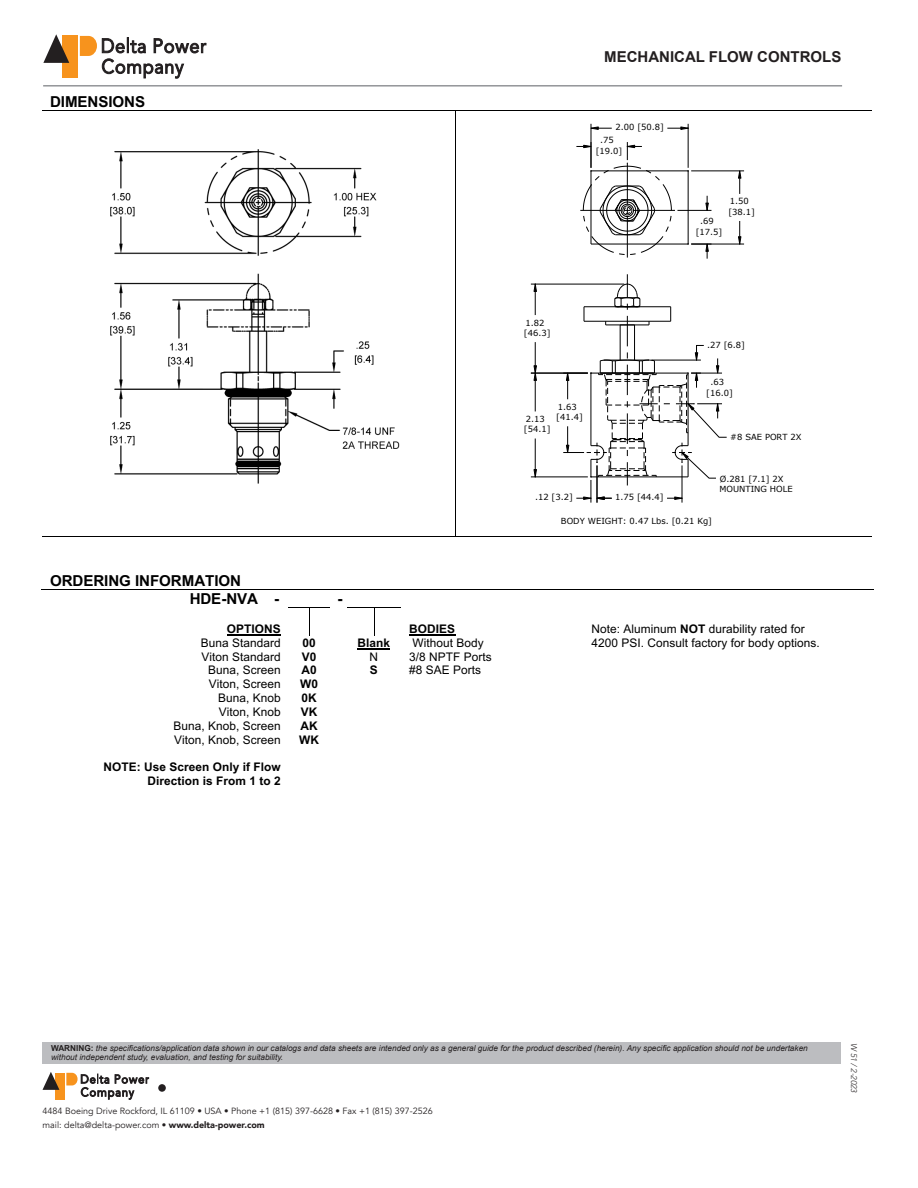
<style>
.page{position:relative;width:918px;height:1188px;background:#fff}
.page>*{position:absolute;margin:0;border:0;box-sizing:border-box;transform-origin:0 0}
.t1{font:700 15.15px/18px "Arial";letter-spacing:-.005em;color:#000}
.t2{font:700 15px "Arial";color:#231f20}
.t3{font:11.85px "Arial";letter-spacing:.005em;color:#000}
.t4{font:700 11.85px/13.6px "Arial";letter-spacing:.005em;color:#000;text-align:right}
.t5{font:9px/13.5px "Avenir";color:#231f20}
.t6{font:8.4px/10.4px "Verdana";color:#000}
.t7{font:italic 8.25px/9.9px "Arial";color:#231f20}
.t8{font:italic 300 8.25px "Avenir LT Std";color:#231f20}
.s1{font-weight:700}
.s2{font-weight:700;font-style:normal}
.s3{font-weight:900}
</style>
<div class="page">
<div style="left:43px;top:1043px;width:798px;height:21px;background:#bcbdc0"></div>
<div style="left:158px;top:1084px;width:8px;height:8px;background:#231f20;border-radius:50%"></div>
<div style="left:55px;top:1073px;width:10px;height:26px;background:#f7931d"></div>
<svg style="left:43px;top:1072px;width:16px;height:18px"></svg>
<svg style="left:66px;top:1073px;width:84px;height:27px"></svg>
<div style="left:63px;top:36px;width:15px;height:42px;background:#f7931d"></div>
<svg style="left:43px;top:34px;width:26px;height:29px"></svg>
<svg style="left:80px;top:36px;width:127px;height:43px"></svg>
<hr style="left:43px;top:85px;width:799px;height:2px;background:#939598">
<hr style="left:42px;top:110px;width:413px;height:1px;background:#000">
<hr style="left:455px;top:110px;width:417px;height:1px;background:#000">
<hr style="left:455px;top:111px;width:1px;height:425px;background:#000">
<hr style="left:42px;top:536px;width:413px;height:1px;background:#000">
<hr style="left:455px;top:536px;width:417px;height:1px;background:#000">
<hr style="left:42px;top:589px;width:224px;height:1px;background:#000">
<svg style="left:266px;top:589px;width:24px;height:1px"></svg>
<hr style="left:290px;top:589px;width:39px;height:1px;background:#000">
<svg style="left:329px;top:589px;width:19px;height:1px"></svg>
<hr style="left:348px;top:589px;width:53px;height:1px;background:#000">
<hr style="left:402px;top:589px;width:470px;height:1px;background:#000">
<hr style="left:227px;top:634px;width:54px;height:1px;background:#000">
<hr style="left:409px;top:634px;width:46px;height:1px;background:#000">
<svg style="left:289px;top:607px;width:40px;height:29px"></svg>
<svg style="left:347px;top:607px;width:54px;height:29px"></svg>
<hr style="left:358px;top:648px;width:32px;height:1px;background:#000">
<hr style="left:634px;top:325px;width:1px;height:35px;background:#000">
<hr style="left:620px;top:325px;width:1px;height:35px;background:#000">
<hr style="left:584px;top:307px;width:87px;height:1px;background:#000">
<hr style="left:584px;top:321px;width:87px;height:1px;background:#000">
<hr style="left:606px;top:325px;width:43px;height:1px;background:#000">
<svg style="left:584px;top:307px;width:1px;height:14px"></svg>
<svg style="left:670px;top:307px;width:1px;height:14px"></svg>
<hr style="left:627px;top:216px;width:1px;height:42px;background:#000">
<hr style="left:591px;top:124px;width:1px;height:44px;background:#000">
<hr style="left:688px;top:124px;width:1px;height:44px;background:#000">
<svg style="left:591px;top:127px;width:21px;height:2px"></svg>
<svg style="left:667px;top:127px;width:22px;height:2px"></svg>
<hr style="left:677px;top:210px;width:34px;height:1px;background:#000">
<svg style="left:706px;top:196px;width:2px;height:15px"></svg>
<hr style="left:691px;top:171px;width:53px;height:1px;background:#000">
<hr style="left:691px;top:244px;width:53px;height:1px;background:#000">
<svg style="left:738px;top:171px;width:3px;height:23px"></svg>
<svg style="left:688px;top:244px;width:23px;height:15px"></svg>
<svg style="left:738px;top:221px;width:3px;height:24px"></svg>
<hr style="left:531px;top:477px;width:57px;height:1px;background:#000">
<hr style="left:535px;top:380px;width:1px;height:31px;background:#000">
<hr style="left:535px;top:439px;width:1px;height:31px;background:#000">
<svg style="left:534px;top:470px;width:2px;height:8px"></svg>
<hr style="left:531px;top:373px;width:57px;height:1px;background:#000">
<hr style="left:531px;top:284px;width:93px;height:1px;background:#000">
<svg style="left:534px;top:342px;width:2px;height:38px"></svg>
<svg style="left:534px;top:284px;width:2px;height:31px"></svg>
<hr style="left:591px;top:244px;width:97px;height:1px;background:#000">
<hr style="left:591px;top:171px;width:97px;height:1px;background:#000">
<hr style="left:688px;top:171px;width:1px;height:73px;background:#000">
<hr style="left:627px;top:316px;width:1px;height:30px;background:#000">
<svg style="left:615px;top:274px;width:26px;height:36px"></svg>
<svg style="left:563px;top:345px;width:164px;height:158px"></svg>
<svg style="left:576px;top:142px;width:99px;height:113px"></svg>
<img style="left:110px;top:150px;width:289px;height:333px">
<p class="t1" style="left:50px;top:93px;width:97px">DIMENSIONS</p>
<p class="t1" style="left:190px;top:572px;width:91px;text-indent:-140px">ORDERING INFORMATION<br>HDE-NVA -</p>
<p class="t1" style="left:337px;top:590px;width:7px">-</p>
<p class="t2" style="left:604px;top:47px;width:239px">MECHANICAL FLOW CONTROLS</p>
<p class="t6" style="left:615px;top:122px;width:50px">2.00 [50.8]</p>
<p class="t6" style="left:596px;top:135px;width:28px;text-align:center">.75 [19.0]</p>
<p class="t6" style="left:524px;top:317px;width:28px">1.82 [46.3]</p>
<p class="t6" style="left:556px;top:402px;width:28px">1.63 [41.4]</p>
<p class="t6" style="left:524px;top:414px;width:28px">2.13 [54.1]</p>
<p class="t6" style="left:535px;top:492px;width:39px">.12 [3.2]</p>
<p class="t6" style="left:615px;top:492px;width:50px">1.75 [44.4]</p>
<p class="t6" style="left:728px;top:196px;width:28px">1.50 [38.1]</p>
<p class="t6" style="left:696px;top:216px;width:28px;text-align:center">.69 [17.5]</p>
<p class="t6" style="left:707px;top:339px;width:39px">.27 [6.8]</p>
<p class="t6" style="left:706px;top:377px;width:28px;text-align:center">.63 [16.0]</p>
<p class="t6" style="left:730px;top:432px;width:73px">#8 SAE PORT 2X</p>
<p class="t6" style="left:720px;top:473px;width:75px">Ø.281 [7.1] 2X<br>MOUNTING HOLE</p>
<p class="t6" style="left:561px;top:516px;width:153px">BODY WEIGHT: 0.47 Lbs. [0.21 Kg]</p>
<p class="t4" style="left:227px;top:622px;width:55px">OPTIONS</p>
<p class="t4" style="left:409px;top:622px;width:47px">BODIES</p>
<p class="t3" style="left:592px;top:621px;width:215px">Note: Aluminum <span class="s1">NOT</span> durability rated for</p>
<p class="t3" style="left:201px;top:635px;width:82px">Buna Standard</p>
<p class="t4" style="left:303px;top:636px;width:15px">00</p>
<p class="t4" style="left:358px;top:636px;width:34px">Blank</p>
<p class="t3" style="left:412px;top:635px;width:73px">Without Body</p>
<p class="t3" style="left:592px;top:635px;width:230px">4200 PSI. Consult factory for body options.</p>
<p class="t3" style="left:201px;top:648px;width:81px">Viton Standard</p>
<p class="t4" style="left:302px;top:650px;width:16px">V0</p>
<p class="t3" style="left:370px;top:648px;width:10px">N</p>
<p class="t3" style="left:409px;top:648px;width:84px">3/8 NPTF Ports</p>
<p class="t3" style="left:208px;top:662px;width:74px">Buna, Screen</p>
<p class="t4" style="left:302px;top:664px;width:17px">A0</p>
<p class="t4" style="left:370px;top:664px;width:9px">S</p>
<p class="t3" style="left:409px;top:662px;width:73px">#8 SAE Ports</p>
<p class="t3" style="left:209px;top:676px;width:73px">Viton, Screen</p>
<p class="t4" style="left:300px;top:678px;width:19px">W0</p>
<p class="t3" style="left:218px;top:690px;width:64px">Buna, Knob</p>
<p class="t4" style="left:302px;top:691px;width:17px">0K</p>
<p class="t3" style="left:219px;top:703px;width:63px">Viton, Knob</p>
<p class="t4" style="left:301px;top:705px;width:18px">VK</p>
<p class="t3" style="left:173px;top:718px;width:109px">Buna, Knob, Screen</p>
<p class="t4" style="left:301px;top:719px;width:19px">AK</p>
<p class="t3" style="left:174px;top:731px;width:108px">Viton, Knob, Screen</p>
<p class="t4" style="left:299px;top:733px;width:21px">WK</p>
<p class="t4" style="left:103px;top:760px;width:179px">NOTE: Use Screen Only if Flow<br>Direction is From 1 to 2</p>
<p class="t7" style="left:51px;top:1043px;width:758px"><span class="s2">WARNING:</span> the specifications/application data shown in our catalogs and data sheets are intended only as a general guide for the product described (herein). Any specific application should not be undertaken without independent study, evaluation, and testing for suitability.</p>
<p class="t8" style="left:859px;top:1043px;width:52px;rotate:90deg">W 51 / 2-2023</p>
<p class="t3" style="left:50px;top:1042px;width:811px"><span class="s1">WARNING:</span> The specifications/application data shown in our catalogs and data sheets are intended only as a general guide for the product described</p>
<p class="t5" style="left:43px;top:1104px;width:392px">4484 Boeing Drive Rockford, IL 61109 • USA • Phone +1 (815) 397-6628 • Fax +1 (815) 397-2526 mail: delta@delta-power.com • <span class="s3">www.delta-power.com</span></p>
</div>
